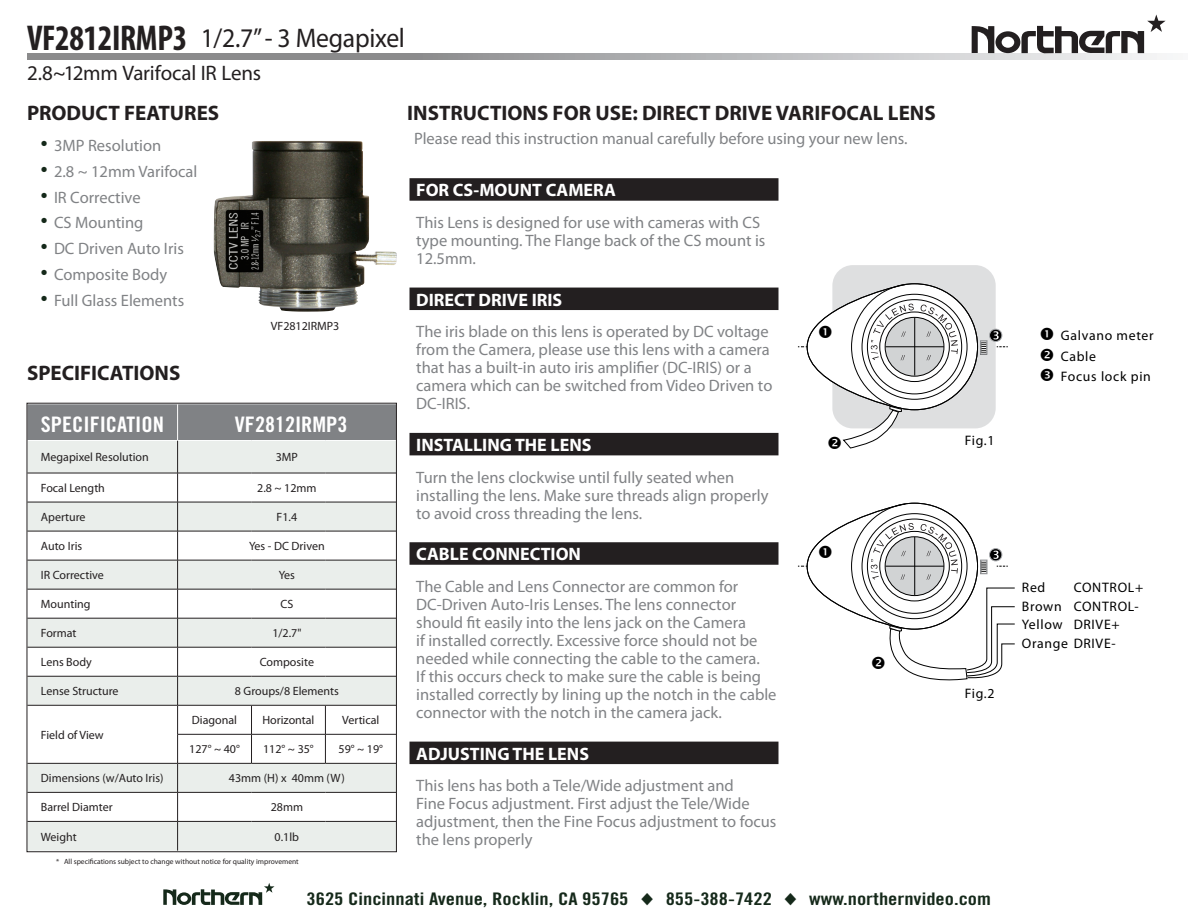
<style>
.page{position:relative;width:1188px;height:918px;background:#fff}
.page>*{position:absolute;margin:0;border:0;box-sizing:border-box;transform-origin:0 0}
.t1{font:27px "Myriad Pro";letter-spacing:-.01em;color:#231f20;scale:.95 1}
.tabs{font:21.3px "Trade Gothic Bold Cond Twenty";color:#fff;scale:1.06 1}
.t2{font:700 21px "Myriad Pro";color:#231f20}
.t3{font:21px "Myriad Pro";letter-spacing:-.01em;color:#231f20}
.HEADER__with_rule{font:700 18px "Myriad Pro";color:#fff}
.t4{font:17.4px "Trade Gothic Bold Cond Twenty";color:#15291a;scale:1.2 1}
.INSTRUCTION_BODY_TEX{font:16.5px/18px "Myriad Pro";color:#808285}
.t5{font:13.8px/18.5px "Myriad Pro";letter-spacing:.05em;color:#000}
._08__SPEC_LEFT_COLUM{font:12px "Myriad Pro";color:#231f20}
.t6{font:7.5px "Myriad Pro";color:#231f20}
.s1{font-weight:700;font-stretch:condensed;font-size:36px}
.s2{font-family:"Arial";font-size:21px;color:#15291a}
</style>
<div class="page">
<div style="left:832px;top:265px;width:164px;height:163px;background:#dedfe0;border-radius:20px"></div>
<svg style="left:27px;top:53px;width:1130px;height:7px;background:#acacae"></svg>
<svg style="left:972px;top:15px;width:194px;height:39px"></svg>
<svg style="left:163px;top:883px;width:112px;height:22px"></svg>
<div style="left:410px;top:178px;width:368px;height:23px;background:#231f20"></div>
<div style="left:410px;top:288px;width:368px;height:22px;background:#231f20"></div>
<div style="left:410px;top:433px;width:368px;height:22px;background:#231f20"></div>
<div style="left:410px;top:542px;width:368px;height:23px;background:#231f20"></div>
<div style="left:410px;top:742px;width:368px;height:22px;background:#231f20"></div>
<div style="left:29px;top:405px;width:366px;height:35px;background:#808285"></div>
<div style="left:29px;top:441px;width:366px;height:32px;background:#eaeeeb"></div>
<hr style="left:177px;top:404px;width:1px;height:36px;background:#fff">
<hr style="left:177px;top:441px;width:1px;height:32px;background:#231f20">
<svg style="left:29px;top:473px;width:366px;height:377px"></svg>
<img style="left:214px;top:141px;width:159px;height:171px">
<svg style="left:798px;top:283px;width:210px;height:166px"></svg>
<svg style="left:798px;top:502px;width:217px;height:179px"></svg>
<p class="t1" style="left:27px;top:21px;width:399px"><span class="s1">VF2812IRMP3</span> 1/2.7” - 3 Megapixel</p>
<p class="t3" style="left:27px;top:60px;width:236px">2.8~12mm Varifocal IR Lens</p>
<p class="t2" style="left:27px;top:99px;width:194px">PRODUCT FEATURES</p>
<p class="INSTRUCTION_BODY_TEX" style="left:40px;top:136px;width:122px"><span class="s2">•</span> 3MP Resolution</p>
<p class="INSTRUCTION_BODY_TEX" style="left:40px;top:162px;width:158px"><span class="s2">•</span> 2.8 ~ 12mm Varifocal</p>
<p class="INSTRUCTION_BODY_TEX" style="left:40px;top:188px;width:102px"><span class="s2">•</span> IR Corrective</p>
<p class="INSTRUCTION_BODY_TEX" style="left:40px;top:214px;width:105px"><span class="s2">•</span> CS Mounting</p>
<p class="INSTRUCTION_BODY_TEX" style="left:40px;top:239px;width:145px"><span class="s2">•</span> DC Driven Auto Iris</p>
<p class="INSTRUCTION_BODY_TEX" style="left:40px;top:265px;width:128px"><span class="s2">•</span> Composite Body</p>
<p class="INSTRUCTION_BODY_TEX" style="left:40px;top:291px;width:145px"><span class="s2">•</span> Full Glass Elements</p>
<p class="t2" style="left:27px;top:360px;width:155px">SPECIFICATIONS</p>
<p class="_08__SPEC_LEFT_COLUM" style="left:271px;top:319px;width:70px">VF2812IRMP3</p>
<p class="tabs" style="left:41px;top:411px;width:118px">SPECIFICATION</p>
<p class="tabs" style="left:235px;top:411px;width:108px">VF2812IRMP3</p>
<p class="_08__SPEC_LEFT_COLUM" style="left:41px;top:450px;width:109px">Megapixel Resolution</p>
<p class="_08__SPEC_LEFT_COLUM" style="left:276px;top:450px;width:24px">3MP</p>
<p class="_08__SPEC_LEFT_COLUM" style="left:41px;top:481px;width:66px">Focal Length</p>
<p class="_08__SPEC_LEFT_COLUM" style="left:257px;top:481px;width:61px">2.8 ~ 12mm</p>
<p class="_08__SPEC_LEFT_COLUM" style="left:41px;top:510px;width:46px">Aperture</p>
<p class="_08__SPEC_LEFT_COLUM" style="left:277px;top:510px;width:22px">F1.4</p>
<p class="_08__SPEC_LEFT_COLUM" style="left:41px;top:539px;width:43px">Auto Iris</p>
<p class="_08__SPEC_LEFT_COLUM" style="left:249px;top:539px;width:77px">Yes - DC Driven</p>
<p class="_08__SPEC_LEFT_COLUM" style="left:41px;top:568px;width:65px">IR Corrective</p>
<p class="_08__SPEC_LEFT_COLUM" style="left:279px;top:568px;width:18px">Yes</p>
<p class="_08__SPEC_LEFT_COLUM" style="left:41px;top:597px;width:51px">Mounting</p>
<p class="_08__SPEC_LEFT_COLUM" style="left:280px;top:597px;width:14px">CS</p>
<p class="_08__SPEC_LEFT_COLUM" style="left:41px;top:626px;width:37px">Format</p>
<p class="_08__SPEC_LEFT_COLUM" style="left:272px;top:626px;width:31px">1/2.7"</p>
<p class="_08__SPEC_LEFT_COLUM" style="left:41px;top:655px;width:53px">Lens Body</p>
<p class="_08__SPEC_LEFT_COLUM" style="left:260px;top:655px;width:56px">Composite</p>
<p class="_08__SPEC_LEFT_COLUM" style="left:41px;top:684px;width:79px">Lense Structure</p>
<p class="_08__SPEC_LEFT_COLUM" style="left:235px;top:684px;width:105px">8 Groups/8 Elements</p>
<p class="_08__SPEC_LEFT_COLUM" style="left:41px;top:727px;width:64px">Field of View</p>
<p class="_08__SPEC_LEFT_COLUM" style="left:192px;top:713px;width:47px">Diagonal</p>
<p class="_08__SPEC_LEFT_COLUM" style="left:262px;top:713px;width:54px">Horizontal</p>
<p class="_08__SPEC_LEFT_COLUM" style="left:342px;top:713px;width:39px">Vertical</p>
<p class="_08__SPEC_LEFT_COLUM" style="left:189px;top:742px;width:52px">127° ~ 40°</p>
<p class="_08__SPEC_LEFT_COLUM" style="left:263px;top:742px;width:52px">112° ~ 35°</p>
<p class="_08__SPEC_LEFT_COLUM" style="left:339px;top:742px;width:46px">59° ~ 19°</p>
<p class="_08__SPEC_LEFT_COLUM" style="left:41px;top:771px;width:124px">Dimensions (w/Auto Iris)</p>
<p class="_08__SPEC_LEFT_COLUM" style="left:229px;top:771px;width:117px">43mm (H) x 40mm (W)</p>
<p class="_08__SPEC_LEFT_COLUM" style="left:41px;top:800px;width:73px">Barrel Diamter</p>
<p class="_08__SPEC_LEFT_COLUM" style="left:271px;top:800px;width:34px">28mm</p>
<p class="_08__SPEC_LEFT_COLUM" style="left:41px;top:829px;width:37px">Weight</p>
<p class="_08__SPEC_LEFT_COLUM" style="left:275px;top:829px;width:26px">0.1lb</p>
<p class="t6" style="left:56px;top:857px;width:244px">* All specifications subject to change without notice for quality improvement</p>
<p class="t2" style="left:407px;top:99px;width:530px">INSTRUCTIONS FOR USE: DIRECT DRIVE VARIFOCAL LENS</p>
<p class="INSTRUCTION_BODY_TEX" style="left:414px;top:130px;width:495px">Please read this instruction manual carefully before using your new lens.</p>
<p class="HEADER__with_rule" style="left:416px;top:179px;width:201px">FOR CS-MOUNT CAMERA</p>
<p class="INSTRUCTION_BODY_TEX" style="left:416px;top:213px;width:351px">This Lens is designed for use with cameras with CS type mounting. The Flange back of the CS mount is<br>12.5mm.</p>
<p class="HEADER__with_rule" style="left:416px;top:288px;width:148px">DIRECT DRIVE IRIS</p>
<p class="INSTRUCTION_BODY_TEX" style="left:416px;top:322px;width:358px">The iris blade on this lens is operated by DC voltage from the Camera, please use this lens with a camera that has a built-in auto iris amplifier (DC-IRIS) or a camera which can be switched from Video Driven to DC-IRIS.</p>
<p class="HEADER__with_rule" style="left:416px;top:433px;width:177px">INSTALLING THE LENS</p>
<p class="INSTRUCTION_BODY_TEX" style="left:416px;top:468px;width:354px">Turn the lens clockwise until fully seated when installing the lens. Make sure threads align properly to avoid cross threading the lens.</p>
<p class="HEADER__with_rule" style="left:416px;top:543px;width:166px">CABLE CONNECTION</p>
<p class="INSTRUCTION_BODY_TEX" style="left:416px;top:577px;width:362px">The Cable and Lens Connector are common for DC-Driven Auto-Iris Lenses. The lens connector should fit easily into the lens jack on the Camera<br>if installed correctly. Excessive force should not be needed while connecting the cable to the camera.<br>If this occurs check to make sure the cable is being installed correctly by lining up the notch in the cable connector with the notch in the camera jack.</p>
<p class="HEADER__with_rule" style="left:416px;top:742px;width:174px">ADJUSTING THE LENS</p>
<p class="INSTRUCTION_BODY_TEX" style="left:416px;top:776px;width:362px">This lens has both a Tele/Wide adjustment and<br>Fine Focus adjustment. First adjust the Tele/Wide adjustment, then the Fine Focus adjustment to focus the lens properly</p>
<p class="t5" style="left:965px;top:431px;width:31px">Fig.1</p>
<p class="t5" style="left:965px;top:684px;width:31px">Fig.2</p>
<p class="t4" style="left:307px;top:889px;width:572px">3625 Cincinnati Avenue, Rocklin, CA 95765 ♦ 855-388-7422 ♦ www.northernvideo.com</p>
<p class="t5" style="left:1061px;top:325px;width:94px;line-height:20.2px">Galvano meter<br>Cable<br>Focus lock pin</p>
<p class="t5" style="left:1022px;top:578px;width:25px">Red</p>
<p class="t5" style="left:1022px;top:578px;width:123px;text-indent:52px">CONTROL+<br>Brown CONTROL-<br>Yellow DRIVE+<br>Orange DRIVE-</p>
</div>
